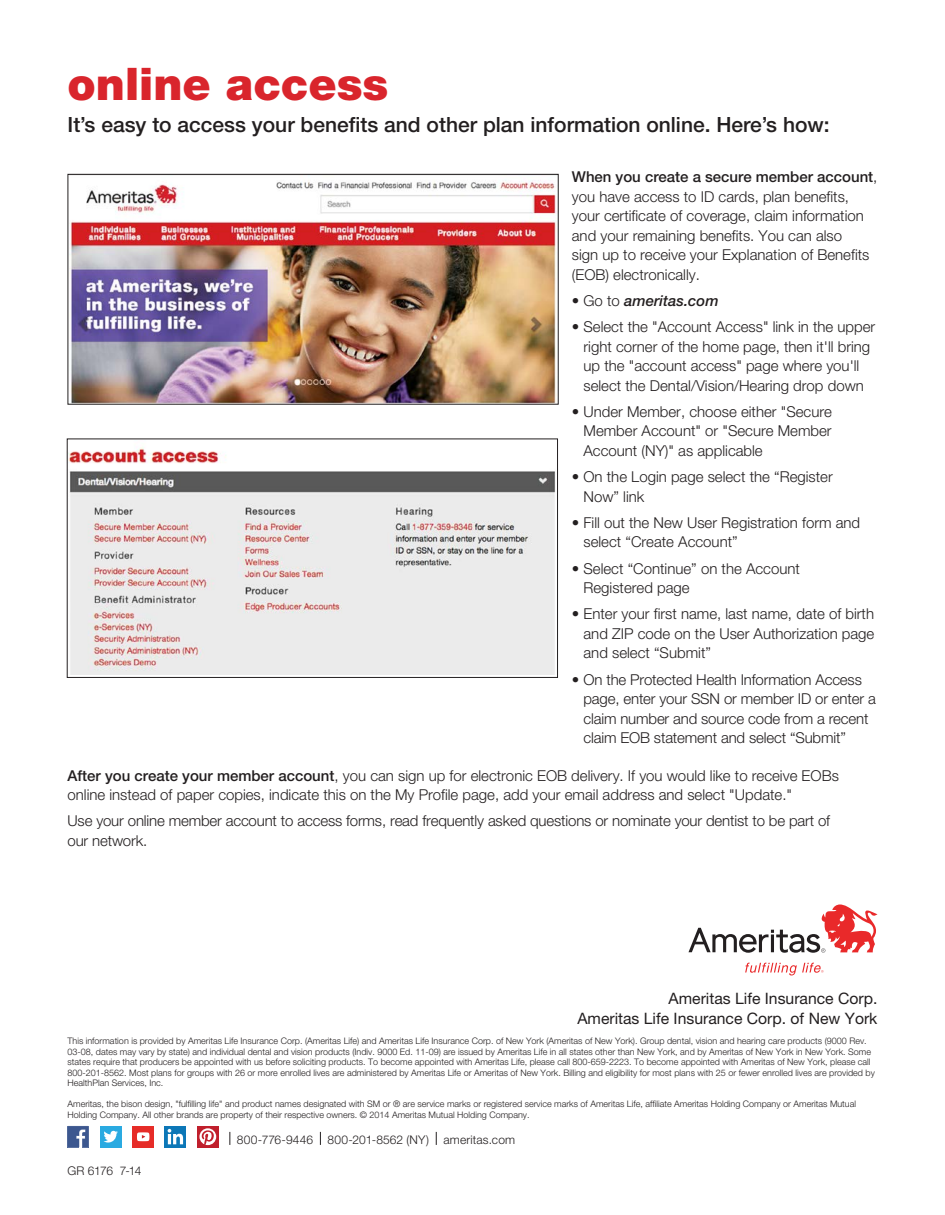
<style>
.page{position:relative;width:945px;height:1215px;background:#fff}
.page>*{position:absolute;margin:0;border:0;box-sizing:border-box;transform-origin:0 0}
.t1{font:900 45px "Helvetica Neue LT Std";color:#d9252c}
.t2{font:500 21px "Helvetica Neue LT Std";color:#231f20}
.t3{font:15.75px/19.5px "Helvetica Neue LT Std";color:#231f20;text-align:right}
.t4{font:300 15px/19.5px "Helvetica Neue LT Std";color:#231f20}
.t5{font:italic 500 15px "Helvetica Neue LT Std";color:#231f20}
.t6{font:300 12px "Helvetica Neue LT Std";letter-spacing:.015em;color:#231f20}
.t7{font:300 9px/10.5px "Helvetica Neue LT Std";color:#231f20}
.s1{font-weight:500}
.s2{font-weight:300;font-style:normal}
</style>
<div class="page">
<img style="left:70px;top:180px;width:486px;height:222px">
<div style="left:68px;top:174px;width:490px;height:230px;border:1px solid #231f20"></div>
<svg style="left:68px;top:1126px;width:21px;height:22px"></svg>
<div style="left:100px;top:1126px;width:22px;height:22px;background:#2aaae1"></div>
<svg style="left:104px;top:1131px;width:14px;height:12px"></svg>
<div style="left:132px;top:1126px;width:22px;height:22px;background:#e62c28"></div>
<svg style="left:137px;top:1132px;width:12px;height:9px"></svg>
<svg style="left:165px;top:1126px;width:21px;height:22px"></svg>
<svg style="left:168px;top:1129px;width:15px;height:15px"></svg>
<div style="left:197px;top:1126px;width:22px;height:22px;background:#c01f2c"></div>
<svg style="left:199px;top:1128px;width:17px;height:17px"></svg>
<svg style="left:202px;top:1130px;width:12px;height:16px"></svg>
<svg style="left:230px;top:1132px;width:1px;height:13px"></svg>
<svg style="left:320px;top:1132px;width:1px;height:13px"></svg>
<svg style="left:436px;top:1132px;width:1px;height:13px"></svg>
<img style="left:69px;top:447px;width:486px;height:228px">
<div style="left:67px;top:439px;width:491px;height:239px;border:1px solid #231f20"></div>
<svg style="left:745px;top:963px;width:78px;height:12px"></svg>
<svg style="left:688px;top:904px;width:190px;height:49px"></svg>
<h1 class="t1" style="left:68px;top:57px;width:322px">online access</h1>
<h2 class="t2" style="left:68px;top:112px;width:764px">It’s easy to access your benefits and other plan information online. Here’s how:</h2>
<p class="t4" style="left:572px;top:167px;width:307px"><span class="s1">When you create a secure member account</span>, you have access to ID cards, plan benefits, your certificate of coverage, claim information and your remaining benefits. You can also<br>sign up to receive your Explanation of Benefits (EOB) electronically.</p>
<p class="t5" style="left:572px;top:292px;width:148px"><span class="s2">• Go to</span> ameritas.com</p>
<p class="t4" style="left:572px;top:317px;width:305px;text-align:center">• Select the "Account Access" link in the upper right corner of the home page, then it'll bring up the "account access" page where you'll select the Dental/Vision/Hearing drop down</p>
<p class="t4" style="left:584px;top:401px;width:250px;text-align:justify;text-indent:-12px">• Under Member, choose either "Secure Member Account" or "Secure Member Account (NY)" as applicable</p>
<p class="t4" style="left:584px;top:467px;width:251px;text-indent:-12px">• On the Login page select the “Register<br>Now” link</p>
<p class="t4" style="left:584px;top:512px;width:278px;text-indent:-12px">• Fill out the New User Registration form and select “Create Account”</p>
<p class="t4" style="left:584px;top:558px;width:218px;text-indent:-12px">• Select “Continue” on the Account<br>Registered page</p>
<p class="t4" style="left:584px;top:604px;width:292px;text-align:justify;text-indent:-12px">• Enter your first name, last name, date of birth and ZIP code on the User Authorization page and select “Submit”</p>
<p class="t4" style="left:584px;top:669px;width:294px;text-indent:-12px">• On the Protected Health Information Access page, enter your SSN or member ID or enter a claim number and source code from a recent claim EOB statement and select “Submit”</p>
<p class="t4" style="left:68px;top:765px;width:773px"><span class="s1">After you create your member account</span>, you can sign up for electronic EOB delivery. If you would like to receive EOBs online instead of paper copies, indicate this on the My Profile page, add your email address and select "Update."</p>
<p class="t4" style="left:68px;top:811px;width:764px">Use your online member account to access forms, read frequently asked questions or nominate your dentist to be part of our network.</p>
<p class="t3" style="left:577px;top:989px;width:302px">Ameritas Life Insurance Corp.<br>Ameritas Life Insurance Corp. of New York</p>
<p class="t7" style="left:68px;top:1036px;width:809px">This information is provided by Ameritas Life Insurance Corp. (Ameritas Life) and Ameritas Life Insurance Corp. of New York (Ameritas of New York). Group dental, vision and hearing care products (9000 Rev.<br>03-08, dates may vary by state) and individual dental and vision products (Indiv. 9000 Ed. 11-09) are issued by Ameritas Life in all states other than New York, and by Ameritas of New York in New York. Some states require that producers be appointed with us before soliciting products. To become appointed with Ameritas Life, please call 800-659-2223. To become appointed with Ameritas of New York, please call 800-201-8562. Most plans for groups with 26 or more enrolled lives are administered by Ameritas Life or Ameritas of New York. Billing and eligibility for most plans with 25 or fewer enrolled lives are provided by HealthPlan Services, Inc.</p>
<p class="t7" style="left:68px;top:1099px;width:790px">Ameritas, the bison design, "fulfilling life" and product names designated with SM or ® are service marks or registered service marks of Ameritas Life, affiliate Ameritas Holding Company or Ameritas Mutual<br>Holding Company. All other brands are property of their respective owners. © 2014 Ameritas Mutual Holding Company.</p>
<p class="t6" style="left:68px;top:1163px;width:75px">GR 6176 7-14</p>
<p class="t6" style="left:237px;top:1132px;width:280px">800-776-9446 800-201-8562 (NY) ameritas.com</p>
</div>
